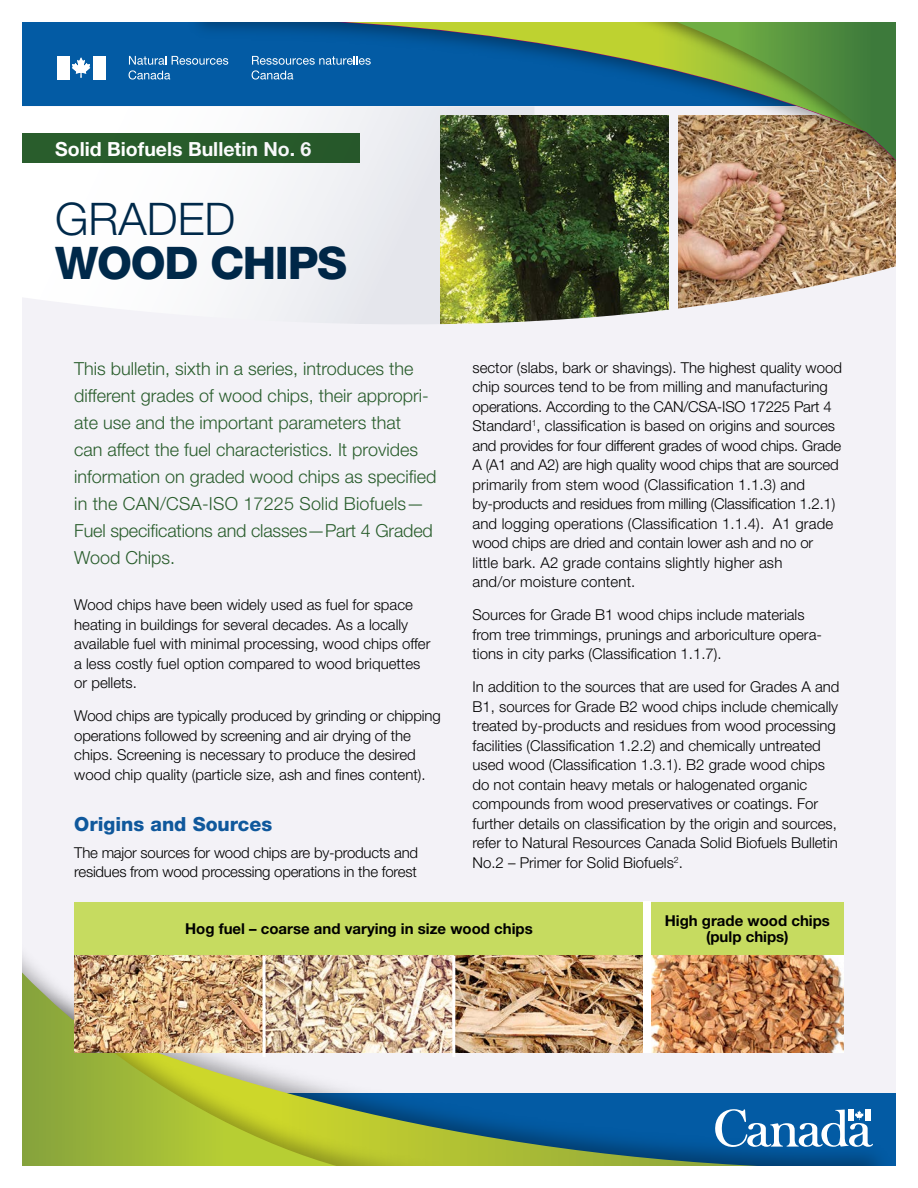
<style>
.page{position:relative;width:918px;height:1188px;background:#fff}
.page>*{position:absolute;margin:0;border:0;box-sizing:border-box;transform-origin:0 0}
.t1{font:800 45px "Helvetica Neue LT Std";letter-spacing:-.03em;color:#002a4b}
.t2{font:300 45px "Helvetica Neue LT Std";color:#002a4b}
.t3{font:700 19.5px "Helvetica Neue LT Std";color:#fff}
.t4{font:800 19.5px "Helvetica Neue LT Std";color:#0f589c}
.intro_para{font:300 18px/27px "Helvetica Neue LT Std";color:#295d2c}
.body{font:300 15px/19.5px "Helvetica Neue LT Std";color:#000}
.t5{font:700 15px/16.5px "Helvetica Neue LT Std";color:#000;text-align:center}
</style>
<div class="page">
<div style="left:14px;top:60px;width:904px;height:1128px;background:#f3f2f7"></div>
<svg style="left:22px;top:107px;width:419px;height:151px"></svg>
<img style="left:678px;top:208px;width:218px;height:50px">
<img style="left:441px;top:182px;width:228px;height:76px">
<img style="left:22px;top:258px;width:874px;height:67px">
<div style="left:8px;top:11px;width:904px;height:95px;background:#035ba4"></div>
<img style="left:181px;top:107px;width:420px;height:75px">
<svg style="left:196px;top:22px;width:405px;height:134px"></svg>
<img style="left:601px;top:22px;width:295px;height:186px">
<img style="left:615px;top:22px;width:281px;height:163px">
<div style="left:0;top:0;width:918px;height:22px;background:#fff"></div>
<div style="left:896px;top:0;width:22px;height:1188px;background:#fff"></div>
<img style="left:880px;top:1093px;width:16px;height:73px">
<svg style="left:472px;top:1052px;width:408px;height:114px"></svg>
<img style="left:453px;top:1052px;width:19px;height:114px">
<svg style="left:22px;top:955px;width:431px;height:211px"></svg>
<div style="left:0;top:0;width:22px;height:1188px;background:#fff"></div>
<div style="left:0;top:1166px;width:918px;height:22px;background:#fff"></div>
<div style="left:57px;top:56px;width:12px;height:24px;background:#fff"></div>
<svg style="left:72px;top:57px;width:18px;height:21px"></svg>
<div style="left:93px;top:56px;width:12px;height:24px;background:#fff"></div>
<svg style="left:252px;top:56px;width:119px;height:24px"></svg>
<svg style="left:129px;top:56px;width:99px;height:24px"></svg>
<svg style="left:714px;top:1109px;width:159px;height:39px"></svg>
<div style="left:23px;top:134px;width:337px;height:29px;background:#295d2c"></div>
<div style="left:74px;top:902px;width:770px;height:54px;background:#c6db60"></div>
<img style="left:74px;top:956px;width:570px;height:96px">
<img style="left:651px;top:956px;width:193px;height:96px">
<div style="left:644px;top:902px;width:7px;height:151px;background:#fff"></div>
<hr style="left:452px;top:956px;width:3px;height:100px;background:#fff">
<hr style="left:263px;top:956px;width:3px;height:100px;background:#fff">
<h2 class="t3" style="left:55px;top:137px;width:258px">Solid Biofuels Bulletin No. 6</h2>
<h1 class="t2" style="left:55px;top:192px;width:182px">GRADED</h1>
<h1 class="t1" style="left:55px;top:236px;width:294px">WOOD CHIPS</h1>
<p class="intro_para" style="left:74px;top:354px;width:364px">This bulletin, sixth in a series, introduces the different grades of wood chips, their appropri&shy;ate use and the important parameters that<br>can affect the fuel characteristics. It provides information on graded wood chips as specified in the CAN/CSA-ISO 17225 Solid Biofuels— Fuel specifications and classes—Part 4 Graded Wood Chips.</p>
<p class="body" style="left:74px;top:595px;width:358px">Wood chips have been widely used as fuel for space heating in buildings for several decades. As a locally available fuel with minimal processing, wood chips offer a less costly fuel option compared to wood briquettes or pellets.</p>
<p class="body" style="left:74px;top:706px;width:368px">Wood chips are typically produced by grinding or chipping operations followed by screening and air drying of the chips. Screening is necessary to produce the desired wood chip quality (particle size, ash and fines content).</p>
<h2 class="t4" style="left:74px;top:813px;width:199px">Origins and Sources</h2>
<p class="body" style="left:74px;top:842px;width:345px">The major sources for wood chips are by-products and residues from wood processing operations in the forest</p>
<p class="body" style="left:472px;top:357px;width:371px">sector (slabs, bark or shavings). The highest quality wood chip sources tend to be from milling and manufacturing operations. According to the CAN/CSA-ISO 17225 Part 4<br>Standard<sup>1</sup>, classification is based on origins and sources and provides for four different grades of wood chips. Grade A (A1 and A2) are high quality wood chips that are sourced primarily from stem wood (Classification 1.1.3) and by-products and residues from milling (Classification 1.2.1) and logging operations (Classification 1.1.4). A1 grade wood chips are dried and contain lower ash and no or little bark. A2 grade contains slightly higher ash<br>and/or moisture content.</p>
<p class="body" style="left:472px;top:605px;width:351px">Sources for Grade B1 wood chips include materials from tree trimmings, prunings and arboriculture opera&shy;tions in city parks (Classification 1.1.7).</p>
<p class="body" style="left:472px;top:677px;width:369px">In addition to the sources that are used for Grades A and B1, sources for Grade B2 wood chips include chemically treated by-products and residues from wood processing facilities (Classification 1.2.2) and chemically untreated used wood (Classification 1.3.1). B2 grade wood chips do not contain heavy metals or halogenated organic compounds from wood preservatives or coatings. For further details on classification by the origin and sources, refer to Natural Resources Canada Solid Biofuels Bulletin No.2 – Primer for Solid Biofuels<sup>2</sup>.</p>
<p class="t5" style="left:185px;top:921px;width:349px">Hog fuel – coarse and varying in size wood chips</p>
<p class="t5" style="left:665px;top:912px;width:167px">High grade wood chips (pulp chips)</p>
</div>
